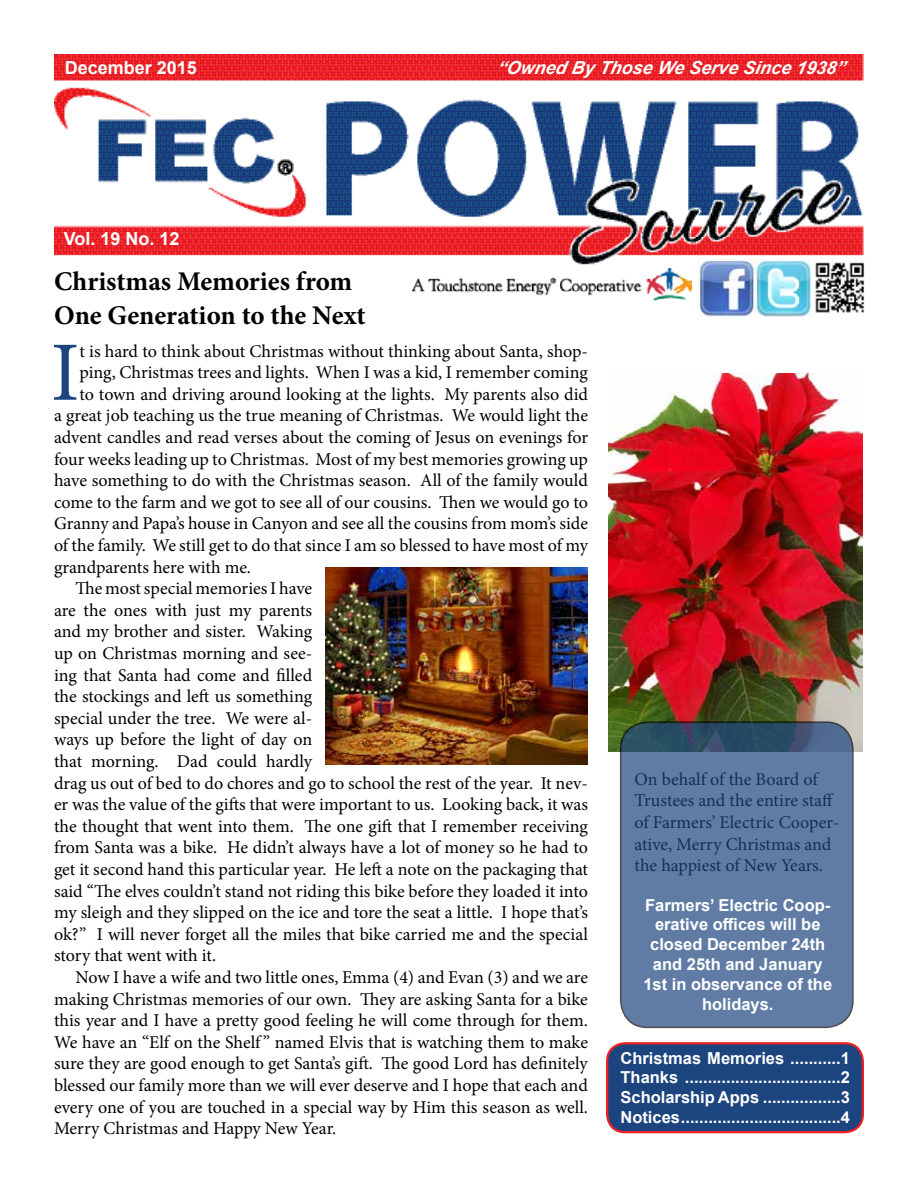
<style>
.page{position:relative;width:918px;height:1188px;background:#fff}
.page>*{position:absolute;margin:0;border:0;box-sizing:border-box;transform-origin:0 0}
.t1{font:84.45px "Minion Pro";color:#1c447f}
.t2{font:700 27px/34.5px "Minion Pro";color:#000}
.t3{font:18px/21.6px "Minion Pro";letter-spacing:-.005em;color:#000}
.t4{font:italic 700 18px "Arial";color:#fff}
.t5{font:700 18px "Arial";color:#fff}
.t6{font:700 16.5px/19.8px "Arial";color:#fff;text-align:justify}
</style>
<div class="page">
<img style="left:609px;top:374px;width:254px;height:378px">
<div style="left:607px;top:1043px;width:256px;height:89px;background:#1c447f;border-radius:18px"></div>
<div style="left:606px;top:1042px;width:258px;height:91px;border:2px solid #ed2124;border-radius:18px"></div>
<img style="left:54px;top:54px;width:809px;height:211px">
<img style="left:699px;top:259px;width:166px;height:57px">
<img style="left:413px;top:269px;width:278px;height:32px">
<img style="left:326px;top:568px;width:262px;height:197px">
<svg style="left:621px;top:722px;width:232px;height:305px;fill:#607ca5"></svg>
<div style="left:620px;top:721px;width:234px;height:307px;border:2px solid #000101;border-radius:27px"></div>
<p class="t5" style="left:65px;top:55px;width:134px">December 2015</p>
<p class="t4" style="left:497px;top:55px;width:349px">“Owned By Those We Serve Since 1938”</p>
<p class="t5" style="left:64px;top:226px;width:117px">Vol. 19 No. 12</p>
<h2 class="t2" style="left:54px;top:263px;width:313px">Christmas Memories from<br>One Generation to the Next</h2>
<h1 class="t1" style="left:51px;top:316px;width:30px">I</h1>
<p class="t3" style="left:80px;top:340px;width:510px">t is hard to think about Christmas without thinking about Santa, shop-</p>
<p class="t3" style="left:80px;top:362px;width:510px">ping, Christmas trees and lights. When I was a kid, I remember coming</p>
<p class="t3" style="left:80px;top:383px;width:510px">to town and driving around looking at the lights. My parents also did</p>
<p class="t3" style="left:54px;top:405px;width:536px">a great job teaching us the true meaning of Christmas. We would light the</p>
<p class="t3" style="left:54px;top:426px;width:536px">advent candles and read verses about the coming of Jesus on evenings for</p>
<p class="t3" style="left:54px;top:448px;width:535px">four weeks leading up to Christmas. Most of my best memories growing up</p>
<p class="t3" style="left:54px;top:470px;width:536px">have something to do with the Christmas season. All of the family would</p>
<p class="t3" style="left:54px;top:491px;width:535px">come to the farm and we got to see all of our cousins. Then we would go to</p>
<p class="t3" style="left:54px;top:513px;width:536px">Granny and Papa’s house in Canyon and see all the cousins from mom’s side</p>
<p class="t3" style="left:54px;top:534px;width:536px">of the family. We still get to do that since I am so blessed to have most of my</p>
<p class="t3" style="left:54px;top:556px;width:199px">grandparents here with me.</p>
<p class="t3" style="left:76px;top:578px;width:238px">The most special memories I have</p>
<p class="t3" style="left:54px;top:599px;width:260px">are the ones with just my parents</p>
<p class="t3" style="left:54px;top:621px;width:260px">and my brother and sister. Waking</p>
<p class="t3" style="left:54px;top:642px;width:260px">up on Christmas morning and see-</p>
<p class="t3" style="left:54px;top:664px;width:260px">ing that Santa had come and filled</p>
<p class="t3" style="left:54px;top:686px;width:260px">the stockings and left us something</p>
<p class="t3" style="left:54px;top:707px;width:260px">special under the tree. We were al-</p>
<p class="t3" style="left:54px;top:729px;width:260px">ways up before the light of day on</p>
<p class="t3" style="left:54px;top:750px;width:260px">that morning. Dad could hardly</p>
<p class="t3" style="left:54px;top:772px;width:535px">drag us out of bed to do chores and go to school the rest of the year. It nev-</p>
<p class="t3" style="left:54px;top:794px;width:536px">er was the value of the gifts that were important to us. Looking back, it was</p>
<p class="t3" style="left:54px;top:815px;width:536px">the thought that went into them. The one gift that I remember receiving</p>
<p class="t3" style="left:54px;top:837px;width:536px">from Santa was a bike. He didn’t always have a lot of money so he had to</p>
<p class="t3" style="left:54px;top:858px;width:536px">get it second hand this particular year. He left a note on the packaging that</p>
<p class="t3" style="left:54px;top:880px;width:535px">said “The elves couldn’t stand not riding this bike before they loaded it into</p>
<p class="t3" style="left:54px;top:902px;width:535px">my sleigh and they slipped on the ice and tore the seat a little. I hope that’s</p>
<p class="t3" style="left:54px;top:923px;width:536px">ok?” I will never forget all the miles that bike carried me and the special</p>
<p class="t3" style="left:54px;top:945px;width:164px">story that went with it.</p>
<p class="t3" style="left:76px;top:966px;width:514px">Now I have a wife and two little ones, Emma (4) and Evan (3) and we are</p>
<p class="t3" style="left:54px;top:988px;width:535px">making Christmas memories of our own. They are asking Santa for a bike</p>
<p class="t3" style="left:54px;top:1010px;width:536px">this year and I have a pretty good feeling he will come through for them.</p>
<p class="t3" style="left:54px;top:1031px;width:536px">We have an “Elf on the Shelf ” named Elvis that is watching them to make</p>
<p class="t3" style="left:54px;top:1053px;width:535px">sure they are good enough to get Santa’s gift. The good Lord has definitely</p>
<p class="t3" style="left:54px;top:1074px;width:535px">blessed our family more than we will ever deserve and I hope that each and</p>
<p class="t3" style="left:54px;top:1096px;width:536px">every one of you are touched in a special way by Him this season as well.</p>
<p class="t3" style="left:54px;top:1118px;width:284px">Merry Christmas and Happy New Year.</p>
<p class="t3" style="left:635px;top:768px;width:206px">On behalf of the Board of<br>Trustees and the entire staff of Farmers’ Electric Cooper&shy;ative, Merry Christmas and the happiest of New Years.</p>
<p class="t6" style="left:643px;top:895px;width:190px;text-align:center">Farmers’ Electric Coop&shy;erative offices will be closed December 24th and 25th and January<br>1st in observance of the holidays.</p>
<p class="t6" style="left:621px;top:1048px;width:231px">Christmas Memories ...........1<br>Thanks ..................................2<br>Scholarship Apps .................3<br>Notices ...................................4</p>
</div>
